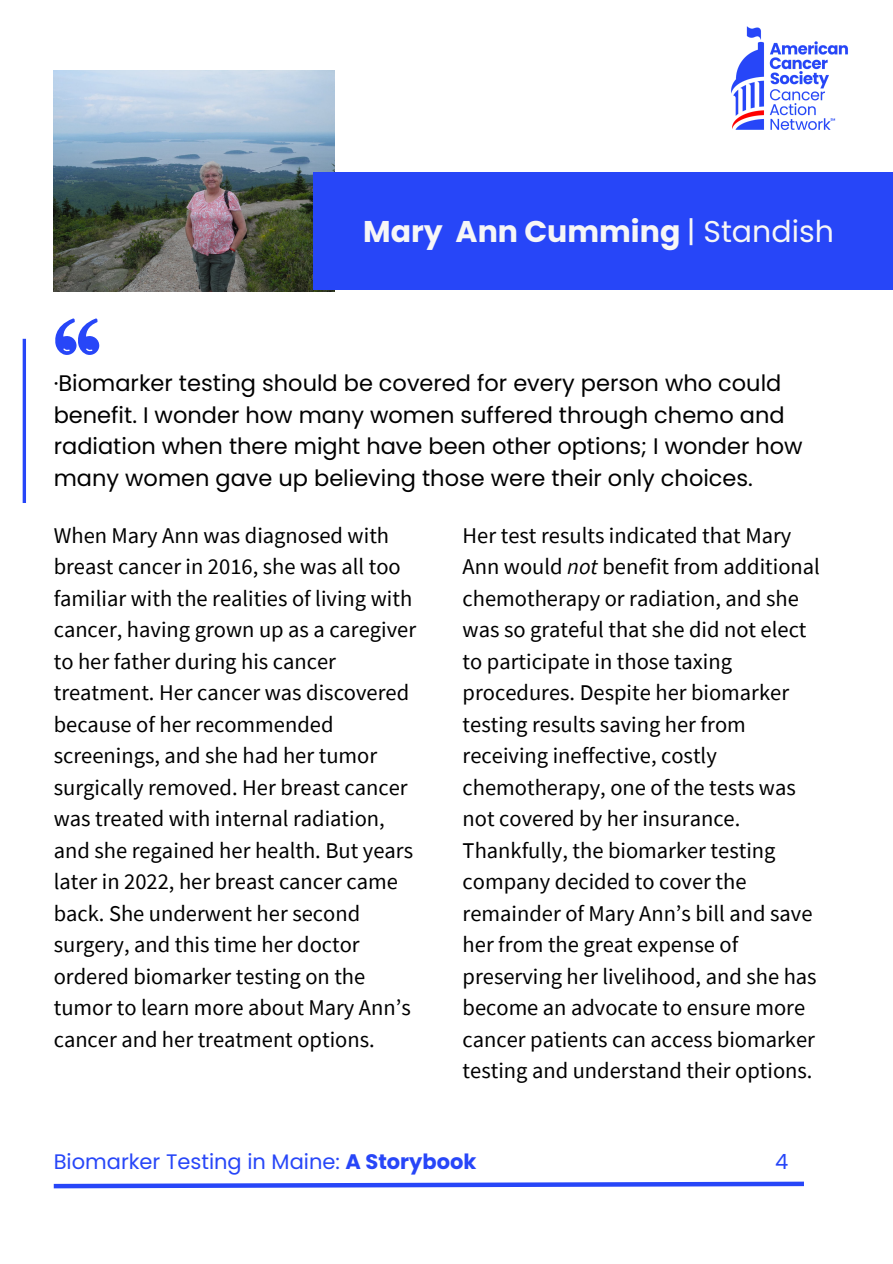
<style>
.page{position:relative;width:893px;height:1264px;background:#fff}
.page>*{position:absolute;margin:0;border:0;box-sizing:border-box;transform-origin:0 0}
.t1{font:700 30px "Poppins";color:#f6f6f6}
.t2{font:22.5px/31.5px "Source Sans Pro";color:#000}
.t3{font:22.5px/31.5px "Poppins";color:#000}
.t4{font:21px "Poppins";color:#2746f8}
.s1{font-weight:400}
.s2{font-style:italic}
.s3{font-weight:700}
</style>
<div class="page">
<img style="left:731px;top:26px;width:117px;height:104px">
<svg style="left:55px;top:318px;width:44px;height:37px"></svg>
<hr style="left:23px;top:339px;width:3px;height:164px;background:#2746f8">
<svg style="left:53px;top:1181px;width:751px;height:8px"></svg>
<img style="left:54px;top:71px;width:281px;height:220px">
<div style="left:313px;top:172px;width:579px;height:117px;background:#2746f8"></div>
<p class="t1" style="left:363px;top:210px;width:472px">Mary Ann Cumming <span class="s1">| Standish</span></p>
<p class="t3" style="left:54px;top:367px;width:750px">·Biomarker testing should be covered for every person who could benefit. I wonder how many women suffered through chemo and radiation when there might have been other options; I wonder how many women gave up believing those were their only choices.</p>
<p class="t2" style="left:54px;top:519px;width:364px">When Mary Ann was diagnosed with breast cancer in 2016, she was all too familiar with the realities of living with cancer, having grown up as a caregiver to her father during his cancer treatment. Her cancer was discovered because of her recommended screenings, and she had her tumor surgically removed. Her breast cancer was treated with internal radiation, and she regained her health. But years later in 2022, her breast cancer came back. She underwent her second surgery, and this time her doctor ordered biomarker testing on the tumor to learn more about Mary Ann’s cancer and her treatment options.</p>
<p class="t2" style="left:462px;top:519px;width:359px">Her test results indicated that Mary Ann would <span class="s2">not</span> benefit from additional chemotherapy or radiation, and she was so grateful that she did not elect to participate in those taxing procedures. Despite her biomarker testing results saving her from receiving ineffective, costly chemotherapy, one of the tests was not covered by her insurance.<br>Thankfully, the biomarker testing company decided to cover the remainder of Mary Ann’s bill and save her from the great expense of preserving her livelihood, and she has become an advocate to ensure more cancer patients can access biomarker testing and understand their options.</p>
<p class="t4" style="left:54px;top:1146px;width:424px">Biomarker Testing in Maine: <span class="s3">A Storybook</span></p>
<p class="t4" style="left:775px;top:1146px;width:15px">4</p>
</div>
